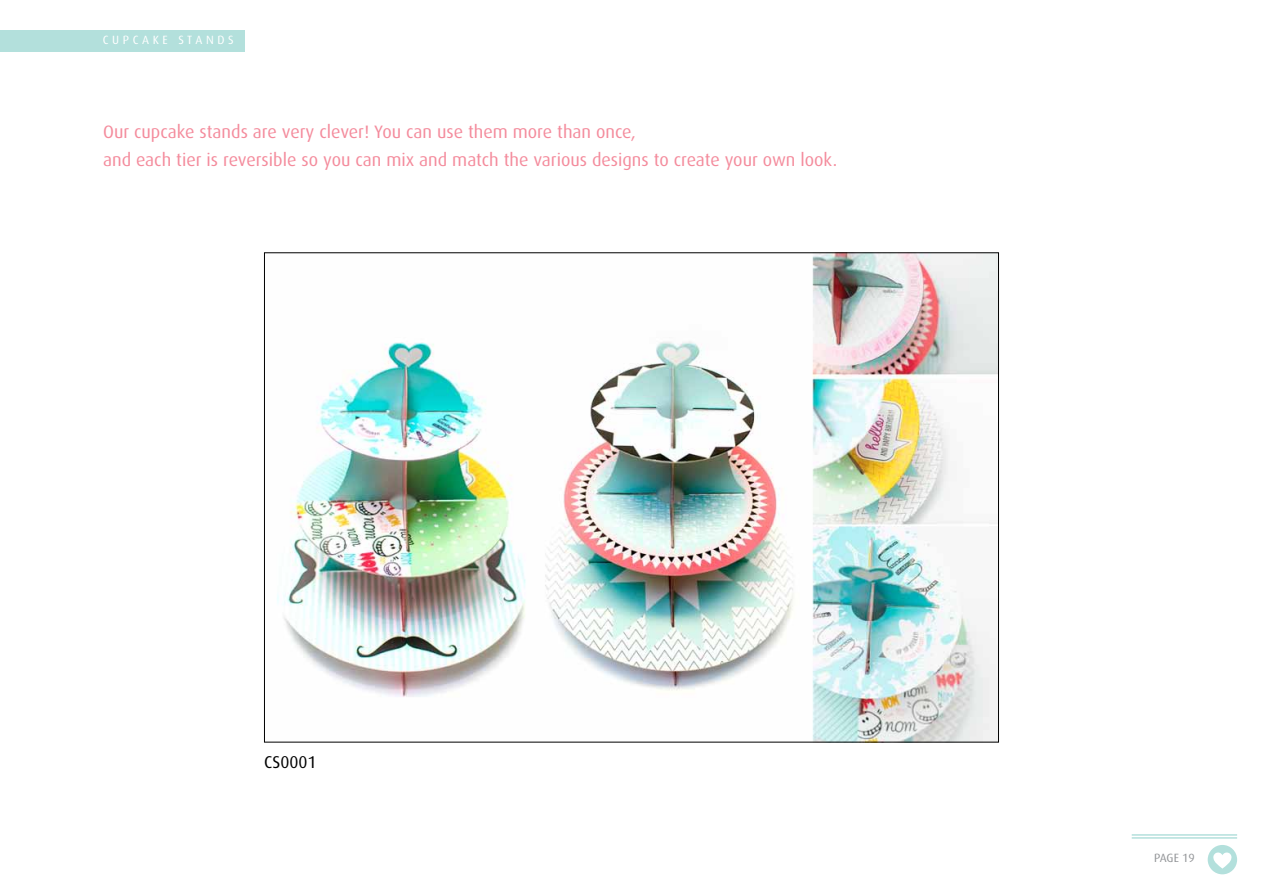
<style>
.page{position:relative;width:1263px;height:893px;background:#fff}
.page>*{position:absolute;margin:0;border:0;box-sizing:border-box;transform-origin:0 0}
.t1{font:18px/27.6px "Dax";color:#f48b9c}
.t2{font:17.1px "Dax";color:#000}
.t3{font:12px "Dax";letter-spacing:.3em;color:#fff}
.t4{font:12px "Dax";letter-spacing:-.005em;color:#939598}
</style>
<div class="page">
<div style="left:0;top:30px;width:245px;height:21px;background:#b3e0dc"></div>
<div style="left:1208px;top:845px;width:29px;height:29px;background:#b3e0dc;border-radius:50%"></div>
<svg style="left:1213px;top:852px;width:19px;height:17px"></svg>
<hr style="left:1132px;top:834px;width:105px;height:2px;background:#b3e0dc">
<hr style="left:1132px;top:837px;width:105px;height:2px;background:#b3e0dc">
<img style="left:277px;top:255px;width:720px;height:485px">
<p class="t3" style="left:103px;top:33px;width:132px">CUPCAKE STANDS</p>
<p class="t1" style="left:103px;top:119px;width:736px">Our cupcake stands are very clever! You can use them more than once,<br>and each tier is reversible so you can mix and match the various designs to create your own look.</p>
<p class="t2" style="left:264px;top:752px;width:54px">CS0001</p>
<p class="t4" style="left:1154px;top:851px;width:42px">PAGE 19</p>
</div>
